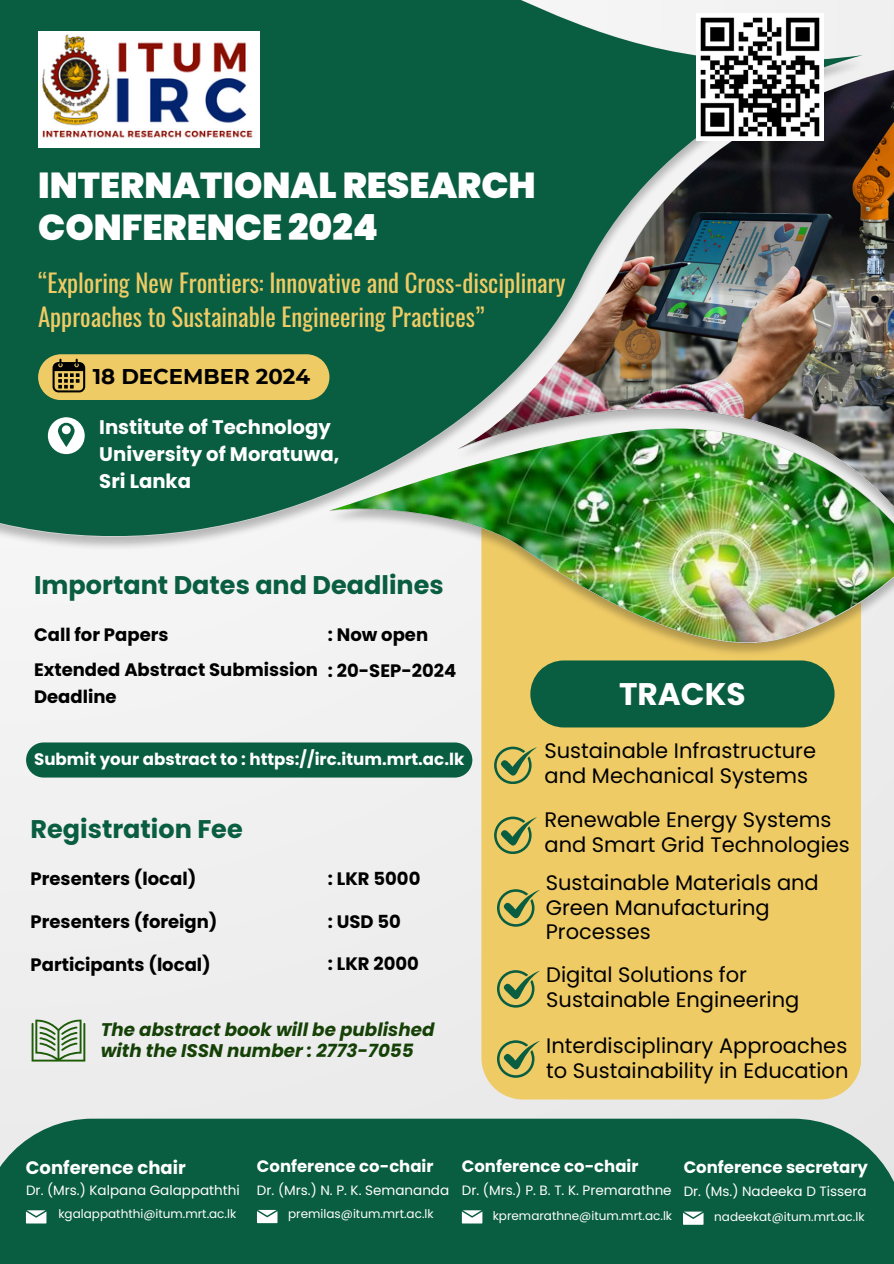
<style>
.page{position:relative;width:894px;height:1264px;background:#fff}
.page>*{position:absolute;margin:0;border:0;box-sizing:border-box;transform-origin:0 0}
.t1{font:900 36px/41.7px "Poppins";color:#fff}
.t2{font:700 31.2px "Poppins";color:#fff}
.t3{font:700 25.5px "Poppins";color:#095d40}
.t4{font:24.75px/33.8px "Oswald";color:#efcb66}
.t5{font:700 21.3px "Montserrat";color:#000}
.t6{font:21px/24.8px "Poppins";color:#000}
.t7{font:700 19.65px/27px "Poppins";color:#fff}
.t8{font:italic 700 18.3px/21.3px "Poppins";color:#154106}
.t9{font:700 18px "Poppins";color:#000}
.t10{font:700 18px "Poppins";color:#fff}
.t11{font:700 16.65px "Poppins";color:#fff}
.t12{font:700 16.5px "Poppins";color:#fff}
.t13{font:13.5px "Poppins";color:#fff}
.t14{font:12px "Poppins";color:#fff}
</style>
<div class="page">
<div style="left:0;top:0;width:893px;height:1263px;background:#efefef"></div>
<div style="left:481px;top:678px;width:380px;height:421px;background:#efcb66"></div>
<img style="left:862px;top:70px;width:31px;height:342px">
<svg style="left:0;top:0;width:862px;height:536px;background:#2a6550"></svg>
<img style="left:329px;top:412px;width:564px;height:246px">
<img style="left:329px;top:428px;width:564px;height:214px">
<svg style="left:494px;top:746px;width:42px;height:37px;background:#a5a759"></svg>
<svg style="left:494px;top:816px;width:42px;height:37px;background:#a5a759"></svg>
<svg style="left:497px;top:889px;width:42px;height:37px;background:#a5a759"></svg>
<svg style="left:497px;top:970px;width:42px;height:37px;background:#a5a759"></svg>
<svg style="left:497px;top:1040px;width:42px;height:37px;background:#a5a759"></svg>
<div style="left:530px;top:660px;width:304px;height:67px;background:#095d40"></div>
<img style="left:38px;top:31px;width:222px;height:116px">
<svg style="left:48px;top:417px;width:37px;height:37px"></svg>
<img style="left:696px;top:13px;width:127px;height:127px">
<svg style="left:38px;top:354px;width:291px;height:46px;background:#dcbe60"></svg>
<div style="left:0;top:1118px;width:893px;height:145px;background:#095d40"></div>
<svg style="left:26px;top:1210px;width:20px;height:13px"></svg>
<svg style="left:257px;top:1209px;width:20px;height:14px"></svg>
<svg style="left:461px;top:1210px;width:21px;height:13px"></svg>
<svg style="left:683px;top:1211px;width:20px;height:13px"></svg>
<div style="left:26px;top:742px;width:446px;height:35px;background:#095d40;border-radius:18px"></div>
<svg style="left:32px;top:1019px;width:53px;height:42px"></svg>
<p class="t1" style="left:38px;top:164px;width:499px">INTERNATIONAL RESEARCH<br>CONFERENCE 2024</p>
<p class="t4" style="left:38px;top:265px;width:528px">“Exploring New Frontiers: Innovative and Cross-disciplinary<br>Approaches to Sustainable Engineering Practices”</p>
<p class="t5" style="left:93px;top:363px;width:219px">18 DECEMBER 2024</p>
<p class="t7" style="left:99px;top:414px;width:241px">Institute of Technology<br>University of Moratuwa,<br>Sri Lanka</p>
<p class="t3" style="left:34px;top:567px;width:411px">Important Dates and Deadlines</p>
<p class="t9" style="left:34px;top:622px;width:136px">Call for Papers</p>
<p class="t9" style="left:34px;top:656px;width:285px">Extended Abstract Submission</p>
<h3 class="t9" style="left:34px;top:683px;width:84px">Deadline</h3>
<p class="t9" style="left:328px;top:622px;width:102px">: Now open</p>
<p class="t9" style="left:328px;top:658px;width:130px">: 20-SEP-2024</p>
<p class="t11" style="left:34px;top:747px;width:431px">Submit your abstract to : https://irc.itum.mrt.ac.lk</p>
<p class="t3" style="left:31px;top:811px;width:213px">Registration Fee</p>
<p class="t9" style="left:31px;top:866px;width:167px">Presenters (local)</p>
<p class="t9" style="left:31px;top:909px;width:188px">Presenters (foreign)</p>
<p class="t9" style="left:31px;top:951px;width:182px">Participants (local)</p>
<p class="t9" style="left:328px;top:865px;width:94px">: LKR 5000</p>
<p class="t9" style="left:328px;top:908px;width:75px">: USD 50</p>
<p class="t9" style="left:328px;top:951px;width:93px">: LKR 2000</p>
<p class="t8" style="left:101px;top:1018px;width:335px">The abstract book will be published with the ISSN number : 2773-7055</p>
<p class="t2" style="left:619px;top:672px;width:128px">TRACKS</p>
<h6 class="t6" style="left:544px;top:738px;width:273px">Sustainable Infrastructure and Mechanical Systems</h6>
<h3 class="t6" style="left:544px;top:807px;width:307px">Renewable Energy Systems and Smart Grid Technologies</h3>
<h2 class="t6" style="left:545px;top:870px;width:274px">Sustainable Materials and<br>Green Manufacturing<br>Processes</h2>
<p class="t6" style="left:546px;top:962px;width:254px">Digital Solutions for<br>Sustainable Engineering</p>
<p class="t6" style="left:546px;top:1033px;width:303px">Interdisciplinary Approaches to Sustainability in Education</p>
<p class="t10" style="left:26px;top:1155px;width:161px">Conference chair</p>
<p class="t12" style="left:257px;top:1154px;width:178px">Conference co-chair</p>
<p class="t12" style="left:461px;top:1154px;width:178px">Conference co-chair</p>
<p class="t13" style="left:461px;top:1180px;width:211px">Dr. (Mrs.) P. B. T. K. Premarathne</p>
<p class="t13" style="left:257px;top:1180px;width:194px">Dr. (Mrs.) N. P. K. Semananda</p>
<p class="t13" style="left:26px;top:1180px;width:215px">Dr. (Mrs.) Kalpana Galappaththi</p>
<p class="t14" style="left:58px;top:1205px;width:179px">kgalappaththi@itum.mrt.ac.lk</p>
<p class="t14" style="left:288px;top:1205px;width:147px">premilas@itum.mrt.ac.lk</p>
<p class="t14" style="left:492px;top:1207px;width:181px">kpremarathne@itum.mrt.ac.lk</p>
<p class="t12" style="left:683px;top:1155px;width:186px">Conference secretary</p>
<p class="t13" style="left:683px;top:1181px;width:184px">Dr. (Ms.) Nadeeka D Tissera</p>
<p class="t14" style="left:714px;top:1208px;width:152px">nadeekat@itum.mrt.ac.lk</p>
</div>
